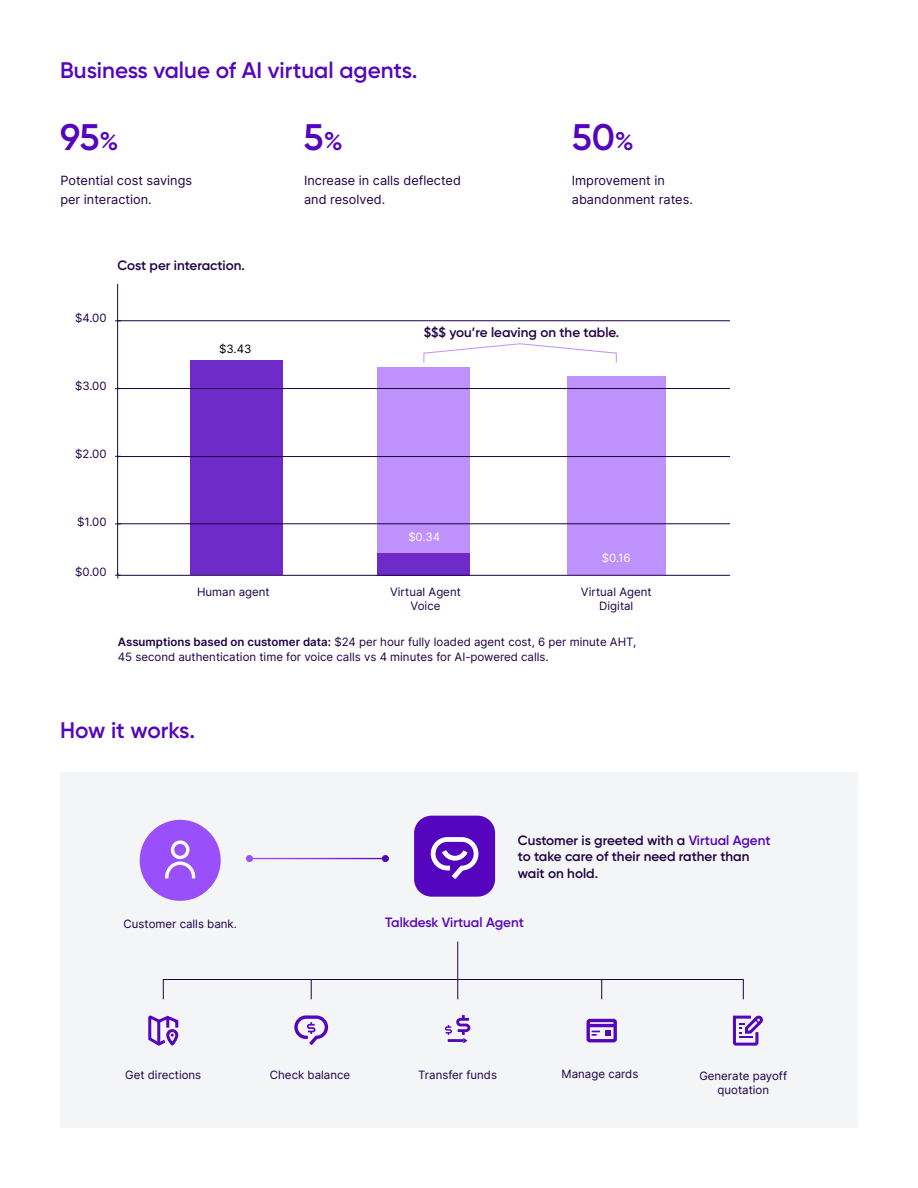
<style>
.page{position:relative;width:918px;height:1188px;background:#fff}
.page>*{position:absolute;margin:0;border:0;box-sizing:border-box;transform-origin:0 0}
.t1{font:600 36.9px "Gilroy";color:#5405bd}
.t2{font:600 22.5px "Gilroy";color:#5405bd}
.t3{font:600 13.5px/16.2px "Gilroy";color:#1e0044}
.t4{font:600 13.5px "Gilroy";color:#5405bd}
.t5{font:12.75px/19.5px "Inter";color:#1e0044}
.t6{font:11.55px/13.8px "Inter";color:#1e0044;text-align:center}
.t7{font:11.55px "Inter";color:#fff}
.t8{font:11.55px "Inter";color:#000}
.s1{font-size:25.5px}
.s2{font-weight:600}
.s3{color:#5405bd}
</style>
<div class="page">
<svg style="left:117px;top:283px;width:614px;height:293px"></svg>
<svg style="left:115px;top:573px;width:6px;height:6px"></svg>
<hr style="left:117px;top:388px;width:613px;height:1px;background:#1e0044">
<hr style="left:117px;top:456px;width:613px;height:1px;background:#1e0044">
<hr style="left:117px;top:524px;width:613px;height:1px;background:#1e0044">
<hr style="left:117px;top:320px;width:613px;height:1px;background:#1e0044">
<svg style="left:423px;top:343px;width:194px;height:21px"></svg>
<div style="left:60px;top:772px;width:798px;height:356px;background:#f4f5f7"></div>
<div style="left:163px;top:979px;width:581px;height:21px;border:1px solid #1e0044"></div>
<div style="left:140px;top:820px;width:81px;height:81px;background:#994ffa;border-radius:50%"></div>
<div style="left:171px;top:840px;width:19px;height:19px;border:3px solid #fff;border-radius:50%"></div>
<svg style="left:165px;top:861px;width:31px;height:18px"></svg>
<div style="left:294px;top:1015px;width:34px;height:24px;border:3px solid #5405bd;border-radius:10px"></div>
<svg style="left:307px;top:1022px;width:9px;height:12px"></svg>
<svg style="left:445px;top:1015px;width:26px;height:28px"></svg>
<hr style="left:448px;top:1039px;width:15px;height:3px;background:#5405bd">
<svg style="left:732px;top:1015px;width:31px;height:31px"></svg>
<div style="left:587px;top:1019px;width:30px;height:23px;border:3px solid #5405bd;border-radius:2px"></div>
<hr style="left:588px;top:1024px;width:27px;height:3px;background:#5405bd">
<svg style="left:592px;top:1031px;width:18px;height:5px"></svg>
<svg style="left:148px;top:1015px;width:31px;height:31px"></svg>
<div style="left:166px;top:1029px;width:12px;height:17px;border:3px solid #5405bd;border-radius:4px"></div>
<div style="left:414px;top:816px;width:81px;height:81px;background:#5405bd;border-radius:18px"></div>
<div style="left:431px;top:837px;width:47px;height:33px;border:5px solid #fff;border-radius:14px"></div>
<svg style="left:438px;top:845px;width:34px;height:18px"></svg>
<hr style="left:249px;top:858px;width:140px;height:1px;background:#fff">
<svg style="left:311px;top:980px;width:1px;height:19px"></svg>
<hr style="left:457px;top:942px;width:1px;height:57px;background:#1e0044">
<svg style="left:601px;top:980px;width:1px;height:19px"></svg>
<div style="left:246px;top:855px;width:7px;height:7px;background:#994ffa;border-radius:50%"></div>
<div style="left:382px;top:855px;width:7px;height:7px;background:#5405bd;border-radius:50%"></div>
<h2 class="t2" style="left:60px;top:56px;width:359px">Business value of AI virtual agents.</h2>
<h1 class="t1" style="left:60px;top:114px;width:60px">95<span class="s1">%</span></h1>
<p class="t5" style="left:60px;top:170px;width:133px">Potential cost savings per interaction.</p>
<p class="t3" style="left:117px;top:257px;width:129px">Cost per interaction.</p>
<p class="t6" style="left:75px;top:311px;width:33px">$4.00</p>
<h1 class="t1" style="left:304px;top:114px;width:41px">5<span class="s1">%</span></h1>
<p class="t5" style="left:304px;top:170px;width:158px">Increase in calls deflected and resolved.</p>
<h1 class="t1" style="left:572px;top:114px;width:64px">50<span class="s1">%</span></h1>
<p class="t5" style="left:572px;top:170px;width:123px">Improvement in abandonment rates.</p>
<p class="t6" style="left:75px;top:378px;width:33px">$3.00</p>
<p class="t6" style="left:75px;top:446px;width:33px">$2.00</p>
<p class="t8" style="left:219px;top:341px;width:34px">$3.43</p>
<p class="t3" style="left:424px;top:324px;width:197px">$$$ you’re leaving on the table.</p>
<p class="t6" style="left:77px;top:515px;width:31px">$1.00</p>
<p class="t6" style="left:75px;top:565px;width:33px">$0.00</p>
<p class="t7" style="left:408px;top:529px;width:33px">$0.34</p>
<p class="t7" style="left:602px;top:550px;width:30px">$0.16</p>
<p class="t6" style="left:581px;top:585px;width:72px">Virtual Agent<br>Digital</p>
<p class="t6" style="left:390px;top:585px;width:72px">Virtual Agent<br>Voice</p>
<p class="t6" style="left:197px;top:585px;width:74px">Human agent</p>
<p class="t6" style="left:118px;top:633px;width:520px;line-height:15.1px;text-align:left"><span class="s2">Assumptions based on customer data:</span> $24 per hour fully loaded agent cost, 6 per minute AHT,<br>45 second authentication time for voice calls vs 4 minutes for AI-powered calls.</p>
<h2 class="t2" style="left:60px;top:716px;width:137px">How it works.</h2>
<p class="t3" style="left:518px;top:832px;width:254px">Customer is greeted with a <span class="s3">Virtual Agent </span>to take care of their need rather than wait on hold.</p>
<p class="t6" style="left:124px;top:917px;width:115px">Customer calls bank.</p>
<p class="t4" style="left:385px;top:914px;width:140px">Talkdesk Virtual Agent</p>
<p class="t6" style="left:125px;top:1067px;width:78px">Get directions</p>
<p class="t6" style="left:270px;top:1067px;width:82px">Check balance</p>
<p class="t6" style="left:418px;top:1068px;width:80px">Transfer funds</p>
<p class="t6" style="left:562px;top:1067px;width:78px">Manage cards</p>
<p class="t6" style="left:699px;top:1069px;width:89px">Generate payoff quotation</p>
</div>
